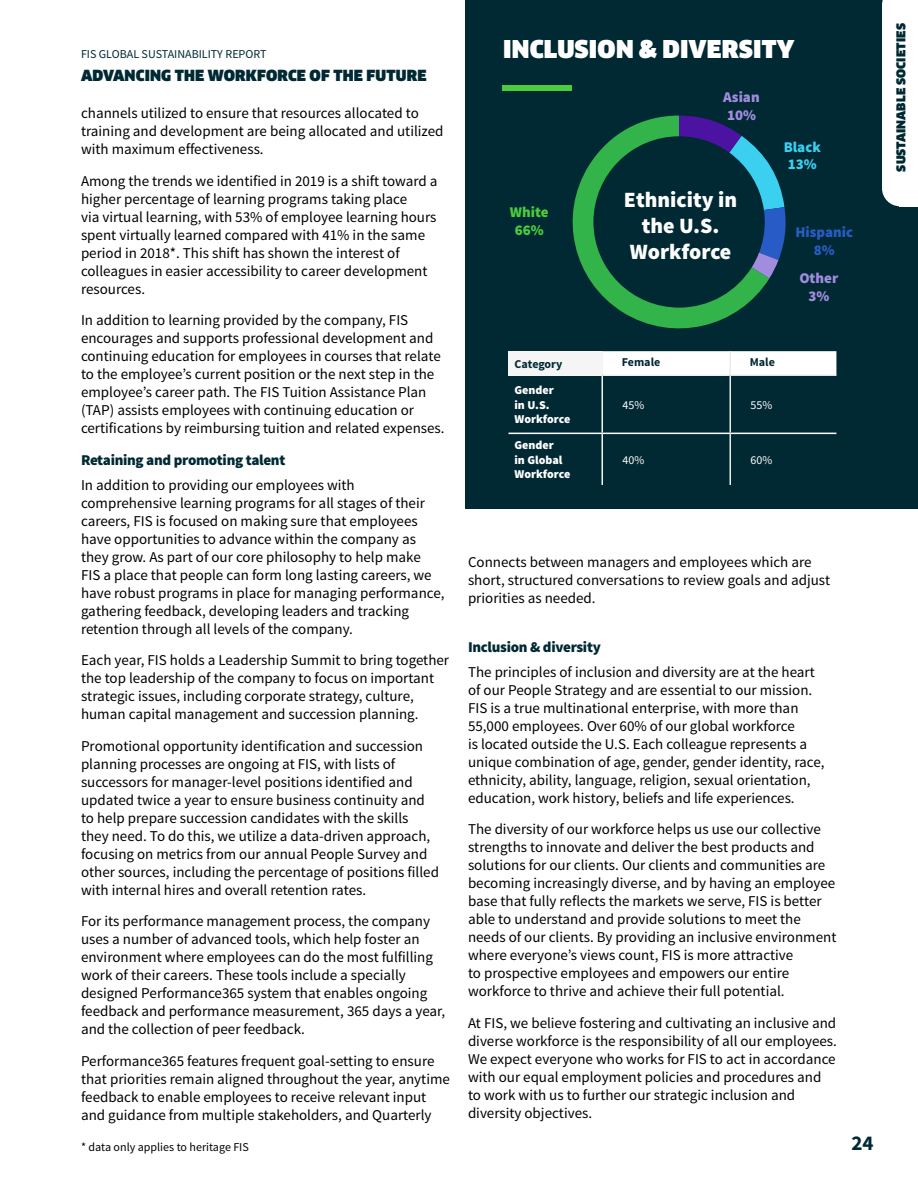
<style>
.page{position:relative;width:918px;height:1188px;background:#fff}
.page>*{position:absolute;margin:0;border:0;box-sizing:border-box;transform-origin:0 0}
.t1{font:900 24px "Clan OT";letter-spacing:.01em;color:#fff}
.t2{font:900 21.9px/26.2px "Source Sans Pro";color:#fff;text-align:center}
.t3{font:700 21px "Source Sans Pro";color:#002933}
.t4{font:15px/18px "Source Sans Pro";color:#000}
.t5{font:900 15px "Source Sans Pro";letter-spacing:-.02em;color:#002933}
.t6{font:900 15px "Clan OT";letter-spacing:.01em;color:#002933}
.t7{font:900 14.85px/17.9px "Source Sans Pro";color:#a18cde}
.t8{font:900 14.85px/17.9px "Source Sans Pro";color:#295cc4;text-align:center}
.t9{font:900 14.85px/17.9px "Source Sans Pro";color:#4acc3d;text-align:center}
.t10{font:900 14.85px/17.9px "Source Sans Pro";color:#3bcff0}
.t11{font:900 12px/14.4px "Source Sans Pro";color:#fff}
.t12{font:12px "Source Sans Pro";color:#002933}
.t13{font:12px "Source Sans Pro";color:#000}
.t14{font:900 12px "Clan OT";letter-spacing:.01em;color:#002933}
.t15{font:700 12px "Source Sans Pro";color:#002933}
.t16{font:12px "Source Sans Pro";color:#fff}
</style>
<div class="page">
<div style="left:466px;top:0;width:452px;height:508px;background:#002933"></div>
<div style="left:882px;top:0;width:36px;height:206px;background:#fff"></div>
<div style="left:503px;top:85px;width:69px;height:5px;background:#4acc3d"></div>
<div style="left:508px;top:351px;width:94px;height:24px;background:#f5f5f5"></div>
<hr style="left:730px;top:376px;width:1px;height:57px;background:#ebebeb">
<hr style="left:730px;top:434px;width:1px;height:51px;background:#ebebeb">
<hr style="left:730px;top:374px;width:106px;height:2px;background:#ebebeb">
<div style="left:602px;top:351px;width:234px;height:23px;background:#fff"></div>
<hr style="left:602px;top:376px;width:1px;height:57px;background:#f5f5f5">
<hr style="left:602px;top:434px;width:1px;height:51px;background:#f5f5f5">
<hr style="left:508px;top:433px;width:94px;height:1px;background:#fff">
<hr style="left:602px;top:433px;width:128px;height:1px;background:#fff">
<hr style="left:730px;top:433px;width:106px;height:1px;background:#fff">
<hr style="left:508px;top:374px;width:94px;height:2px;background:#f5f5f5">
<hr style="left:602px;top:374px;width:128px;height:2px;background:#f5f5f5">
<svg style="left:572px;top:116px;width:197px;height:213px"></svg>
<svg style="left:679px;top:116px;width:107px;height:162px"></svg>
<p class="t12" style="left:81px;top:47px;width:187px">FIS GLOBAL SUSTAINABILITY REPORT</p>
<p class="t6" style="left:81px;top:67px;width:347px">ADVANCING THE WORKFORCE OF THE FUTURE</p>
<p class="t4" style="left:81px;top:105px;width:364px">channels utilized to ensure that resources allocated to training and development are being allocated and utilized with maximum effectiveness.</p>
<p class="t4" style="left:81px;top:172px;width:358px">Among the trends we identified in 2019 is a shift toward a higher percentage of learning programs taking place<br>via virtual learning, with 53% of employee learning hours spent virtually learned compared with 41% in the same period in 2018*. This shift has shown the interest of colleagues in easier accessibility to career development resources.</p>
<p class="t4" style="left:81px;top:312px;width:365px">In addition to learning provided by the company, FIS encourages and supports professional development and continuing education for employees in courses that relate to the employee’s current position or the next step in the employee’s career path. The FIS Tuition Assistance Plan (TAP) assists employees with continuing education or certifications by reimbursing tuition and related expenses.</p>
<p class="t5" style="left:81px;top:450px;width:206px">Retaining and promoting talent</p>
<p class="t4" style="left:81px;top:476px;width:365px">In addition to providing our employees with comprehensive learning programs for all stages of their careers, FIS is focused on making sure that employees have opportunities to advance within the company as they grow. As part of our core philosophy to help make<br>FIS a place that people can form long lasting careers, we have robust programs in place for managing performance, gathering feedback, developing leaders and tracking retention through all levels of the company.</p>
<p class="t4" style="left:81px;top:651px;width:370px">Each year, FIS holds a Leadership Summit to bring together the top leadership of the company to focus on important strategic issues, including corporate strategy, culture, human capital management and succession planning.</p>
<p class="t4" style="left:81px;top:737px;width:360px">Promotional opportunity identification and succession planning processes are ongoing at FIS, with lists of successors for manager-level positions identified and updated twice a year to ensure business continuity and to help prepare succession candidates with the skills they need. To do this, we utilize a data-driven approach, focusing on metrics from our annual People Survey and other sources, including the percentage of positions filled with internal hires and overall retention rates.</p>
<p class="t4" style="left:81px;top:912px;width:366px">For its performance management process, the company uses a number of advanced tools, which help foster an environment where employees can do the most fulfilling work of their careers. These tools include a specially designed Performance365 system that enables ongoing feedback and performance measurement, 365 days a year, and the collection of peer feedback.</p>
<p class="t4" style="left:81px;top:1052px;width:370px">Performance365 features frequent goal-setting to ensure that priorities remain aligned throughout the year, anytime feedback to enable employees to receive relevant input and guidance from multiple stakeholders, and Quarterly</p>
<p class="t13" style="left:81px;top:1139px;width:169px">* data only applies to heritage FIS</p>
<h1 class="t1" style="left:503px;top:36px;width:293px">INCLUSION &amp; DIVERSITY</h1>
<p class="t9" style="left:510px;top:204px;width:40px">White<br>66%</p>
<p class="t7" style="left:723px;top:89px;width:38px">Asian<br>10%</p>
<h2 class="t2" style="left:624px;top:187px;width:115px">Ethnicity in the U.S.<br>Workforce</h2>
<p class="t10" style="left:784px;top:138px;width:39px">Black<br>13%</p>
<p class="t8" style="left:796px;top:224px;width:59px">Hispanic<br>8%</p>
<p class="t7" style="left:799px;top:270px;width:40px;text-align:center">Other<br>3%</p>
<p class="t15" style="left:514px;top:356px;width:49px">Category</p>
<p class="t15" style="left:622px;top:354px;width:40px">Female</p>
<p class="t15" style="left:750px;top:354px;width:27px">Male</p>
<p class="t11" style="left:515px;top:384px;width:57px">Gender<br>in U.S.<br>Workforce</p>
<p class="t16" style="left:623px;top:397px;width:23px">45%</p>
<p class="t16" style="left:751px;top:397px;width:23px">55%</p>
<p class="t11" style="left:515px;top:439px;width:57px">Gender<br>in Global<br>Workforce</p>
<p class="t16" style="left:623px;top:452px;width:23px">40%</p>
<p class="t16" style="left:751px;top:452px;width:23px">60%</p>
<p class="t4" style="left:468px;top:553px;width:364px">Connects between managers and employees which are short, structured conversations to review goals and adjust priorities as needed.</p>
<p class="t5" style="left:468px;top:637px;width:134px">Inclusion &amp; diversity</p>
<p class="t4" style="left:468px;top:663px;width:358px">The principles of inclusion and diversity are at the heart of our People Strategy and are essential to our mission.<br>FIS is a true multinational enterprise, with more than 55,000 employees. Over 60% of our global workforce<br>is located outside the U.S. Each colleague represents a unique combination of age, gender, gender identity, race, ethnicity, ability, language, religion, sexual orientation, education, work history, beliefs and life experiences.</p>
<p class="t4" style="left:468px;top:821px;width:370px">The diversity of our workforce helps us use our collective strengths to innovate and deliver the best products and solutions for our clients. Our clients and communities are becoming increasingly diverse, and by having an employee base that fully reflects the markets we serve, FIS is better able to understand and provide solutions to meet the needs of our clients. By providing an inclusive environment where everyone’s views count, FIS is more attractive<br>to prospective employees and empowers our entire workforce to thrive and achieve their full potential.</p>
<p class="t4" style="left:468px;top:1014px;width:370px">At FIS, we believe fostering and cultivating an inclusive and diverse workforce is the responsibility of all our employees.<br>We expect everyone who works for FIS to act in accordance with our equal employment policies and procedures and to work with us to further our strategic inclusion and diversity objectives.</p>
<h3 class="t3" style="left:851px;top:1129px;width:24px">24</h3>
<p class="t14" style="left:894px;top:172px;width:150px;rotate:-90deg">SUSTAINABLE SOCIETIES</p>
</div>
